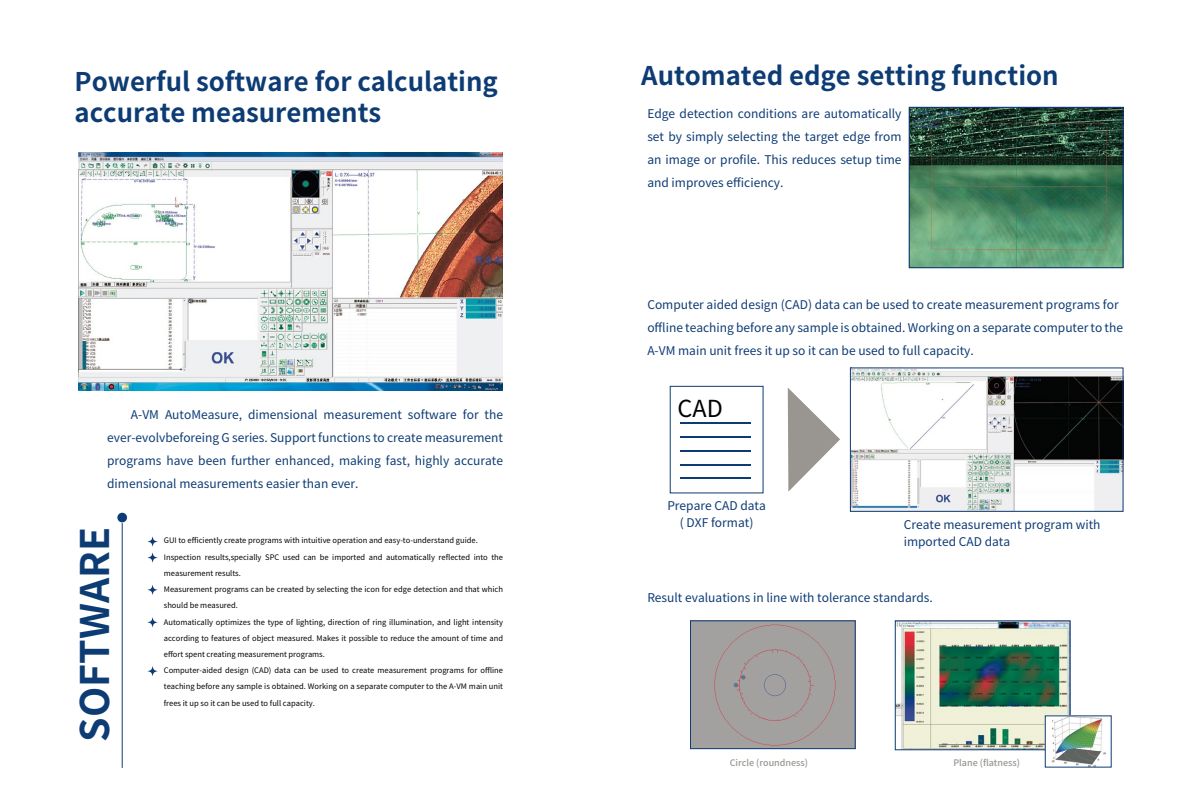
<style>
.page{position:relative;width:1191px;height:808px;background:#fff}
.page>*{position:absolute;margin:0;border:0;box-sizing:border-box;transform-origin:0 0}
.t1{font:700 39.3px "Source Han Sans SC";color:#0d3b74}
.t2{font:700 25.7px/31px "Source Han Sans SC";color:#0d3b74}
.t3{font:23.4px "Source Han Sans SC";color:#000004}
.t4{font:12px/23px "Source Han Sans SC";color:#0d3b74;text-align:justify}
.t5{font:500 9px "Source Han Sans SC";color:#999691}
.t6{font:7.6px/16.2px "Source Han Sans SC";color:#000004}
</style>
<div class="page">
<img style="left:78px;top:152px;width:424px;height:239px">
<svg style="left:147px;top:536px;width:11px;height:11px"></svg>
<svg style="left:147px;top:552px;width:11px;height:11px"></svg>
<svg style="left:147px;top:584px;width:11px;height:11px"></svg>
<svg style="left:147px;top:617px;width:11px;height:11px"></svg>
<svg style="left:147px;top:666px;width:11px;height:10px"></svg>
<hr style="left:122px;top:523px;width:1px;height:245px;background:#0d3b74">
<div style="left:117px;top:513px;width:10px;height:9px;background:#0d3b74;border-radius:50%"></div>
<img style="left:910px;top:109px;width:211px;height:157px">
<div style="left:908px;top:107px;width:215px;height:161px;border:1px solid #0d3b74"></div>
<hr style="left:680px;top:423px;width:71px;height:1px;background:#0d3b74">
<hr style="left:680px;top:436px;width:71px;height:2px;background:#0d3b74">
<hr style="left:680px;top:450px;width:71px;height:2px;background:#0d3b74">
<hr style="left:680px;top:464px;width:71px;height:1px;background:#0d3b74">
<hr style="left:680px;top:478px;width:71px;height:1px;background:#0d3b74">
<img style="left:852px;top:369px;width:269px;height:141px">
<div style="left:850px;top:367px;width:273px;height:145px;border:1px solid #0d3b74"></div>
<svg style="left:787px;top:388px;width:53px;height:104px"></svg>
<div style="left:692px;top:622px;width:161px;height:125px;background:#a2a1a0"></div>
<div style="left:690px;top:620px;width:165px;height:129px;border:1px solid #0d3b74"></div>
<img style="left:896px;top:622px;width:172px;height:126px">
<div style="left:894px;top:620px;width:176px;height:130px;border:1px solid #0d3b74"></div>
<img style="left:1046px;top:717px;width:61px;height:49px">
<h2 class="t2" style="left:75px;top:66px;width:425px">Powerful software for calculating accurate measurements</h2>
<p class="t4" style="left:107px;top:403px;width:397px;text-indent:24px">A-VM AutoMeasure, dimensional measurement software for the ever-evolvbeforeing G series. Support functions to create measurement programs have been further enhanced, making fast, highly accurate dimensional measurements easier than ever.</p>
<h1 class="t1" style="left:73px;top:741px;width:216px;rotate:-90deg">SOFTWARE</h1>
<p class="t6" style="left:164px;top:533px;width:341px">GUI to efficiently create programs with intuitive operation and easy-to-understand guide.<br>Inspection results,specially SPC used can be imported and automatically reflected into the measurement results.<br>Measurement programs can be created by selecting the icon for edge detection and that which should be measured.<br>Automatically optimizes the type of lighting, direction of ring illumination, and light intensity according to features of object measured. Makes it possible to reduce the amount of time and effort spent creating measurement programs.<br>Computer-aided design (CAD) data can be used to create measurement programs for offline teaching before any sample is obtained. Working on a separate computer to the A-VM main unit frees it up so it can be used to full capacity.</p>
<h2 class="t2" style="left:641px;top:60px;width:419px">Automated edge setting function</h2>
<h3 class="t4" style="left:647px;top:102px;width:256px">Edge detection conditions are automatically set by simply selecting the target edge from an image or profile. This reduces setup time and improves efficiency.</h3>
<h3 class="t4" style="left:647px;top:293px;width:477px;text-align:left">Computer aided design (CAD) data can be used to create measurement programs for offline teaching before any sample is obtained. Working on a separate computer to the<br>A-VM main unit frees it up so it can be used to full capacity.</h3>
<h3 class="t3" style="left:677px;top:395px;width:47px">CAD</h3>
<h3 class="t4" style="left:667px;top:497px;width:100px;line-height:17px;text-align:center">Prepare CAD data ( DXF format)</h3>
<h3 class="t4" style="left:903px;top:516px;width:198px;line-height:17px">Create measurement program with imported CAD data</h3>
<h3 class="t4" style="left:647px;top:586px;width:287px">Result evaluations in line with tolerance standards.</h3>
<p class="t5" style="left:729px;top:758px;width:80px">Circle (roundness)</p>
<p class="t5" style="left:953px;top:758px;width:68px">Plane (flatness)</p>
</div>
